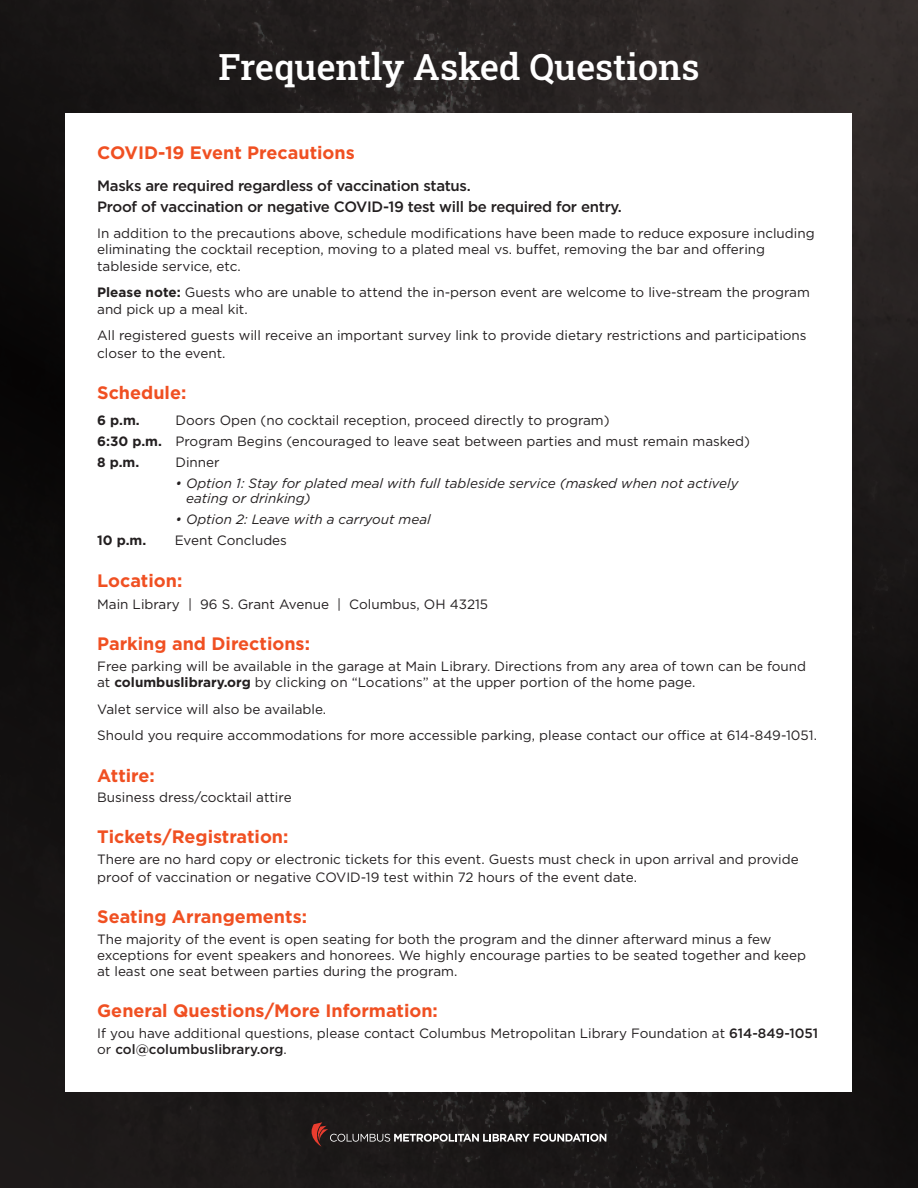
<style>
.page{position:relative;width:918px;height:1188px;background:#fff}
.page>*{position:absolute;margin:0;border:0;box-sizing:border-box;transform-origin:0 0}
.t1{font:500 36px "Roboto Slab";color:#fff}
.t2{font:700 18px "Gotham";color:#f05022}
.t3{font:500 15px/21px "Gotham";letter-spacing:-.02em;color:#231f20}
.t4{font:13.5px/16.2px "Gotham";color:#231f20}
.t5{font:italic 13.5px/15px "Gotham";color:#231f20}
.t6{font:700 13.5px "Gotham";color:#231f20}
.s1{font-weight:700}
.s2{font-weight:500}
</style>
<div class="page">
<img style="left:0;top:0;width:918px;height:1188px">
<div style="left:66px;top:114px;width:786px;height:978px;background:#fff"></div>
<svg style="left:312px;top:1122px;width:294px;height:25px;background:#3d3736"></svg>
<h1 class="t1" style="left:219px;top:42px;width:482px">Frequently Asked Questions</h1>
<h2 class="t2" style="left:97px;top:142px;width:259px">COVID-19 Event Precautions</h2>
<p class="t3" style="left:97px;top:174px;width:526px">Masks are required regardless of vaccination status.<br>Proof of vaccination or negative COVID-19 test will be required for entry.</p>
<p class="t4" style="left:97px;top:225px;width:719px">In addition to the precautions above, schedule modifications have been made to reduce exposure including eliminating the cocktail reception, moving to a plated meal vs. buffet, removing the bar and offering tableside service, etc.</p>
<p class="t4" style="left:97px;top:284px;width:714px"><span class="s1">Please note:</span> Guests who are unable to attend the in-person event are welcome to live-stream the program and pick up a meal kit.</p>
<p class="t4" style="left:97px;top:326px;width:711px;line-height:18px">All registered guests will receive an important survey link to provide dietary restrictions and participations closer to the event.</p>
<h2 class="t2" style="left:97px;top:383px;width:91px">Schedule:</h2>
<p class="t6" style="left:97px;top:412px;width:44px">6 p.m.</p>
<p class="t4" style="left:97px;top:409px;width:654px;line-height:21px;text-indent:78px">Doors Open (no cocktail reception, proceed directly to program)<br><span class="s1">6:30 p.m.</span> Program Begins (encouraged to leave seat between parties and must remain masked)<br><span class="s1">8 p.m.</span></p>
<p class="t4" style="left:176px;top:454px;width:46px">Dinner</p>
<p class="t5" style="left:186px;top:476px;width:554px;text-indent:-11px">• Option 1: Stay for plated meal with full tableside service (masked when not actively eating or drinking)</p>
<p class="t5" style="left:176px;top:512px;width:257px">• Option 2: Leave with a carryout meal</p>
<p class="t6" style="left:97px;top:533px;width:51px">10 p.m.</p>
<p class="t4" style="left:175px;top:532px;width:114px">Event Concludes</p>
<h2 class="t2" style="left:97px;top:570px;width:87px">Location:</h2>
<p class="t4" style="left:97px;top:596px;width:393px">Main Library | 96 S. Grant Avenue | Columbus, OH 43215</p>
<h2 class="t2" style="left:97px;top:633px;width:214px">Parking and Directions:</h2>
<p class="t4" style="left:97px;top:658px;width:710px">Free parking will be available in the garage at Main Library. Directions from any area of town can be found at <span class="s1">columbuslibrary.org</span> by clicking on “Locations” at the upper portion of the home page.</p>
<p class="t4" style="left:97px;top:695px;width:721px;line-height:26.7px">Valet service will also be available.<br>Should you require accommodations for more accessible parking, please contact our office at 614-849-1051.</p>
<h2 class="t2" style="left:97px;top:765px;width:59px">Attire:</h2>
<p class="t4" style="left:97px;top:789px;width:196px">Business dress/cocktail attire</p>
<h2 class="t2" style="left:97px;top:827px;width:193px">Tickets/Registration:</h2>
<p class="t4" style="left:97px;top:850px;width:703px;line-height:18px">There are no hard copy or electronic tickets for this event. Guests must check in upon arrival and provide proof of vaccination or negative COVID-19 test within 72 hours of the event date.</p>
<h2 class="t2" style="left:97px;top:906px;width:211px">Seating Arrangements:</h2>
<p class="t4" style="left:97px;top:931px;width:710px">The majority of the event is open seating for both the program and the dinner afterward minus a few exceptions for event speakers and honorees. We highly encourage parties to be seated together and keep at least one seat between parties during the program.</p>
<h2 class="t2" style="left:97px;top:1001px;width:342px">General Questions/More Information:</h2>
<p class="t4" style="left:97px;top:1025px;width:723px">If you have additional questions, please contact Columbus Metropolitan Library Foundation at <span class="s2">614-849-1051 </span>or <span class="s2">col@columbuslibrary.org</span>.</p>
</div>
